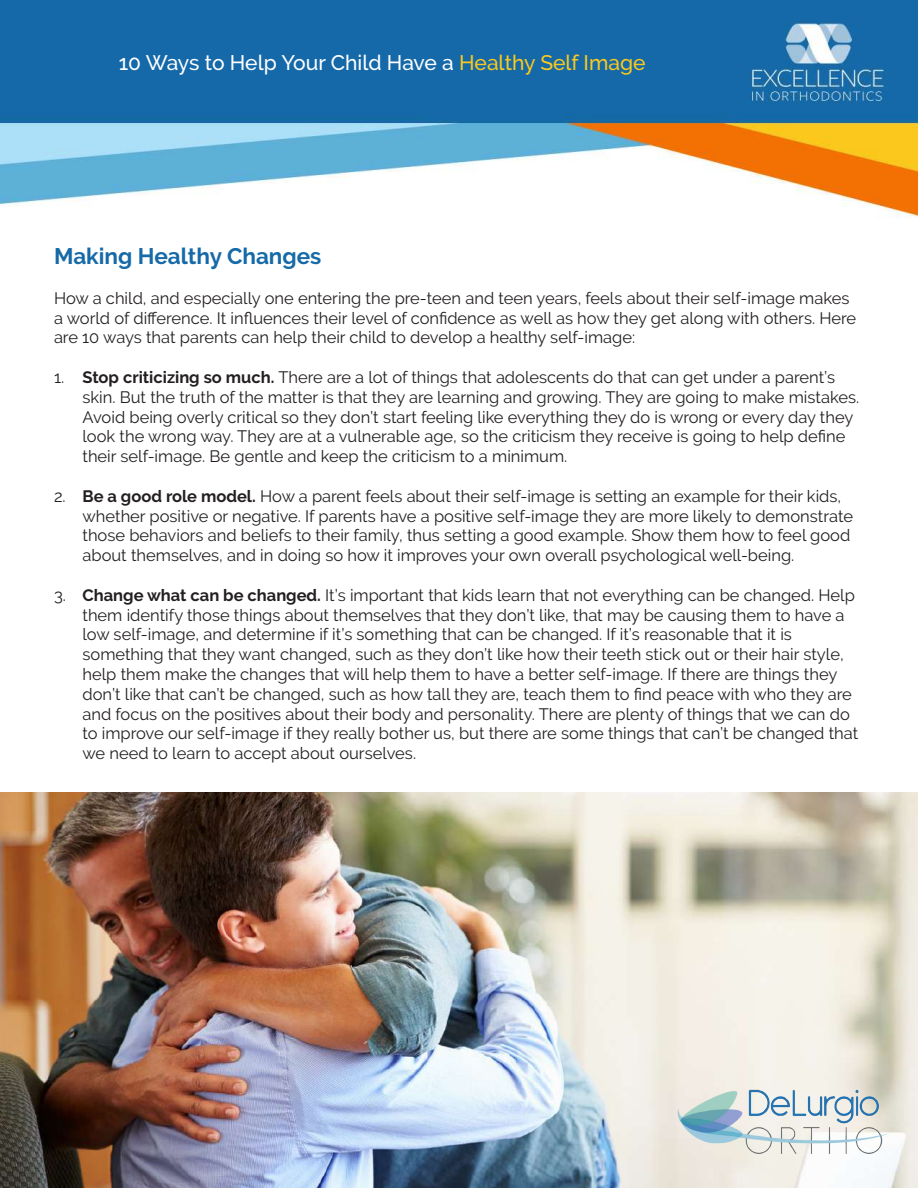
<style>
.page{position:relative;width:918px;height:1188px;background:#fff}
.page>*{position:absolute;margin:0;border:0;box-sizing:border-box;transform-origin:0 0}
.t1{font:700 22.5px "Raleway";color:#166aa8}
.t2{font:500 21px "Raleway";color:#fff}
.t3{font:16.5px/19.8px "Raleway";color:#231f20}
.s1{color:#fac91d}
.s2{font-weight:700}
</style>
<div class="page">
<img style="left:0;top:0;width:918px;height:793px">
<img style="left:0;top:793px;width:918px;height:395px">
<img style="left:668px;top:1077px;width:230px;height:90px">
<p class="t2" style="left:119px;top:51px;width:528px">10 Ways to Help Your Child Have a <span class="s1">Healthy Self Image</span></p>
<h1 class="t1" style="left:54px;top:243px;width:269px">Making Healthy Changes</h1>
<p class="t3" style="left:54px;top:288px;width:804px">How a child, and especially one entering the pre-teen and teen years, feels about their self-image makes a world of difference. It influences their level of confidence as well as how they get along with others. Here are 10 ways that parents can help their child to develop a healthy self-image:</p>
<p class="t3" style="left:82px;top:367px;width:778px;text-indent:-28px">1. <span class="s2">Stop criticizing so much.</span> There are a lot of things that adolescents do that can get under a parent’s skin. But the truth of the matter is that they are learning and growing. They are going to make mistakes.<br>Avoid being overly critical so they don’t start feeling like everything they do is wrong or every day they look the wrong way. They are at a vulnerable age, so the criticism they receive is going to help define their self-image. Be gentle and keep the criticism to a minimum.</p>
<p class="t3" style="left:82px;top:486px;width:772px;text-indent:-28px">2. <span class="s2">Be a good role model.</span> How a parent feels about their self-image is setting an example for their kids, whether positive or negative. If parents have a positive self-image they are more likely to demonstrate those behaviors and beliefs to their family, thus setting a good example. Show them how to feel good about themselves, and in doing so how it improves your own overall psychological well-being.</p>
<p class="t3" style="left:82px;top:585px;width:777px;text-indent:-28px">3. <span class="s2">Change what can be changed.</span> It’s important that kids learn that not everything can be changed. Help them identify those things about themselves that they don’t like, that may be causing them to have a low self-image, and determine if it’s something that can be changed. If it’s reasonable that it is something that they want changed, such as they don’t like how their teeth stick out or their hair style, help them make the changes that will help them to have a better self-image. If there are things they don’t like that can’t be changed, such as how tall they are, teach them to find peace with who they are and focus on the positives about their body and personality. There are plenty of things that we can do to improve our self-image if they really bother us, but there are some things that can’t be changed that we need to learn to accept about ourselves.</p>
</div>
